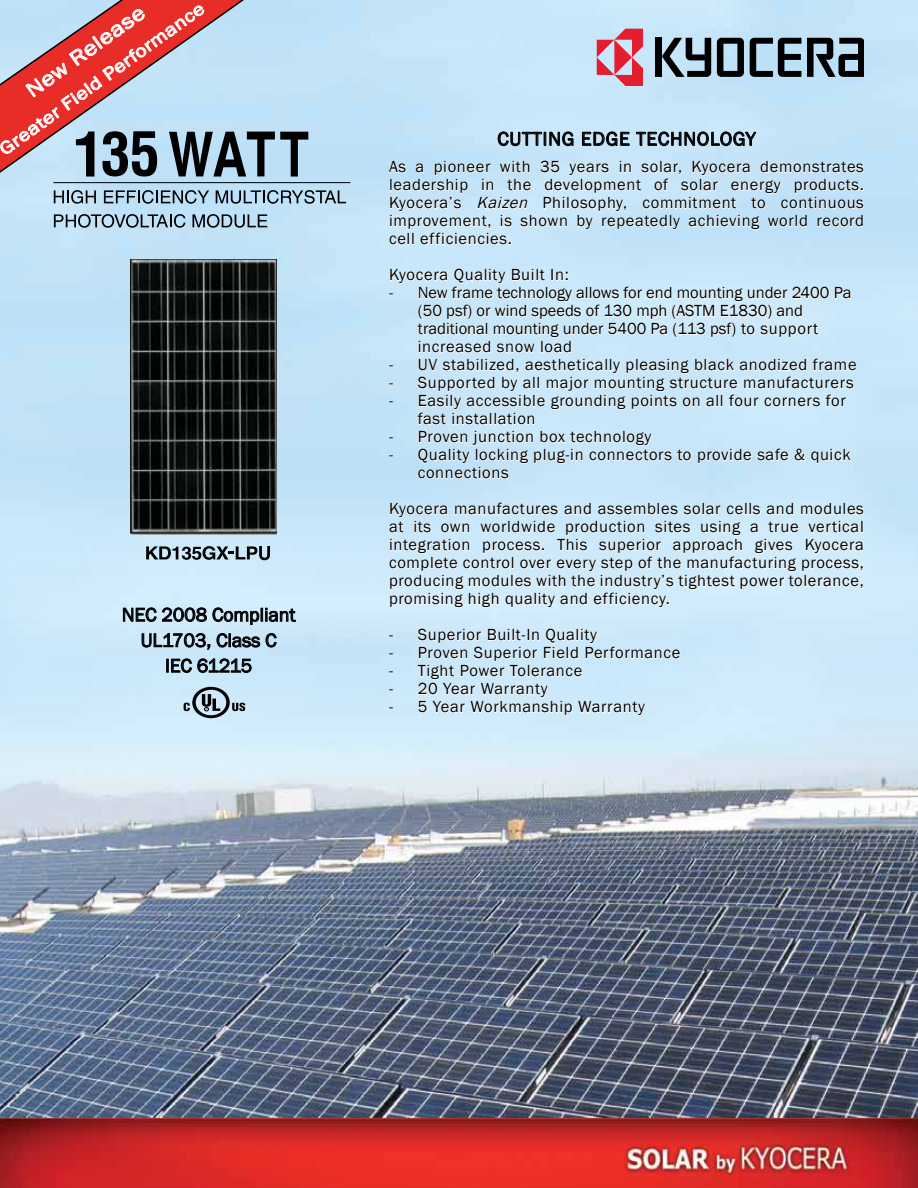
<style>
.page{position:relative;width:918px;height:1188px;background:#fff}
.page>*{position:absolute;margin:0;border:0;box-sizing:border-box;transform-origin:0 0}
.t1{font:21px "Franklin Gothic";color:#fff;scale:1.19 1}
.t2{font:19.5px/25.5px "Franklin Gothic";color:#000;text-align:center}
.t3{font:19.5px "Franklin Gothic";letter-spacing:.04em;color:#000}
.t4{font:18px "Franklin Gothic";color:#fff;scale:1.19 1}
.t5{font:16.5px/18px "Franklin Gothic";letter-spacing:.04em;color:#000;text-align:justify}
.t6{font:16.5px/18px "Franklin Gothic";color:#000}
.s1{font-style:italic}
</style>
<div class="page">
<img style="left:0;top:0;width:918px;height:1188px">
<svg style="left:54px;top:190px;width:42px;height:14px"></svg>
<svg style="left:104px;top:190px;width:105px;height:14px"></svg>
<svg style="left:216px;top:190px;width:130px;height:14px;background:#859dad"></svg>
<svg style="left:54px;top:214px;width:131px;height:14px;background:#869cab"></svg>
<svg style="left:193px;top:214px;width:74px;height:14px"></svg>
<hr style="left:53px;top:182px;width:297px;height:1px;background:#000">
<img style="left:131px;top:260px;width:146px;height:274px">
<svg style="left:123px;top:608px;width:84px;height:14px"></svg>
<svg style="left:213px;top:608px;width:83px;height:17px"></svg>
<svg style="left:142px;top:633px;width:68px;height:16px"></svg>
<svg style="left:217px;top:633px;width:43px;height:14px"></svg>
<svg style="left:266px;top:633px;width:11px;height:14px"></svg>
<svg style="left:167px;top:659px;width:84px;height:14px"></svg>
<svg style="left:184px;top:687px;width:61px;height:31px;background:#90a4b0"></svg>
<div style="left:655px;top:38px;width:6px;height:39px;background:#000"></div>
<svg style="left:807px;top:38px;width:57px;height:39px;background:#51606a"></svg>
<svg style="left:750px;top:38px;width:51px;height:39px;background:#60737f"></svg>
<svg style="left:717px;top:38px;width:27px;height:39px"></svg>
<svg style="left:662px;top:38px;width:49px;height:39px;background:#6b7c87"></svg>
<svg style="left:597px;top:29px;width:46px;height:57px;background:#d67d90"></svg>
<svg style="left:497px;top:131px;width:77px;height:15px"></svg>
<svg style="left:582px;top:131px;width:48px;height:15px"></svg>
<svg style="left:636px;top:131px;width:121px;height:15px;background:#8398a5"></svg>
<svg style="left:388px;top:161px;width:476px;height:84px"></svg>
<svg style="left:835px;top:287px;width:16px;height:12px"></svg>
<svg style="left:389px;top:269px;width:440px;height:84px"></svg>
<svg style="left:417px;top:359px;width:439px;height:66px"></svg>
<svg style="left:698px;top:449px;width:91px;height:15px"></svg>
<svg style="left:795px;top:449px;width:10px;height:12px"></svg>
<svg style="left:811px;top:449px;width:40px;height:15px"></svg>
<svg style="left:418px;top:431px;width:273px;height:48px"></svg>
<svg style="left:389px;top:503px;width:475px;height:105px"></svg>
<svg style="left:417px;top:629px;width:263px;height:87px"></svg>
<svg style="left:146px;top:546px;width:124px;height:15px;background:#798a94"></svg>
<svg style="left:0;top:177px;width:266px;height:7px;background:#a9c8dc"></svg>
<svg style="left:0;top:0;width:308px;height:177px;background:#baa1ad"></svg>
<p class="t4" style="left:-5px;top:142px;width:210px;rotate:-36deg">Greater Field Performance</p>
<p class="t1" style="left:21px;top:82px;width:120px;rotate:-36deg">New Release</p>
<p class="t2" style="left:122px;top:602px;width:175px">NEC 2008 Compliant<br>UL1703, Class C<br>IEC 61215</p>
<p class="t3" style="left:497px;top:127px;width:260px">CUTTING EDGE TECHNOLOGY</p>
<p class="t5" style="left:389px;top:158px;width:476px">As a pioneer with 35 years in solar, Kyocera demonstrates leadership in the development of solar energy products.<br>Kyocera’s <span class="s1">Kaizen</span> Philosophy, commitment to continuous improvement, is shown by repeatedly achieving world record cell efficiencies.</p>
<p class="t5" style="left:389px;top:266px;width:181px">Kyocera Quality Built In:</p>
<p class="t6" style="left:418px;top:284px;width:435px;text-indent:-29px">- New frame technology allows for end mounting under 2400 Pa (50 psf) or wind speeds of 130 mph (ASTM E1830) and traditional mounting under 5400 Pa (113 psf) to support increased snow load</p>
<p class="t5" style="left:389px;top:356px;width:469px">- UV stabilized, aesthetically pleasing black anodized frame</p>
<p class="t5" style="left:389px;top:374px;width:466px">- Supported by all major mounting structure manufacturers</p>
<p class="t5" style="left:418px;top:392px;width:430px;text-indent:-29px">- Easily accessible grounding points on all four corners for fast installation</p>
<p class="t5" style="left:389px;top:428px;width:264px">- Proven junction box technology</p>
<p class="t5" style="left:418px;top:446px;width:434px;text-indent:-29px">- Quality locking plug-in connectors to provide safe &amp; quick connections</p>
<p class="t5" style="left:389px;top:500px;width:476px">Kyocera manufactures and assembles solar cells and modules at its own worldwide production sites using a true vertical integration process. This superior approach gives Kyocera complete control over every step of the manufacturing process, producing modules with the industry’s tightest power tolerance, promising high quality and efficiency.</p>
<p class="t5" style="left:389px;top:626px;width:210px">- Superior Built-In Quality</p>
<p class="t5" style="left:389px;top:644px;width:293px">- Proven Superior Field Performance</p>
<p class="t5" style="left:389px;top:662px;width:195px">- Tight Power Tolerance</p>
<p class="t5" style="left:389px;top:680px;width:160px">- 20 Year Warranty</p>
<p class="t5" style="left:389px;top:698px;width:257px">- 5 Year Workmanship Warranty</p>
</div>
